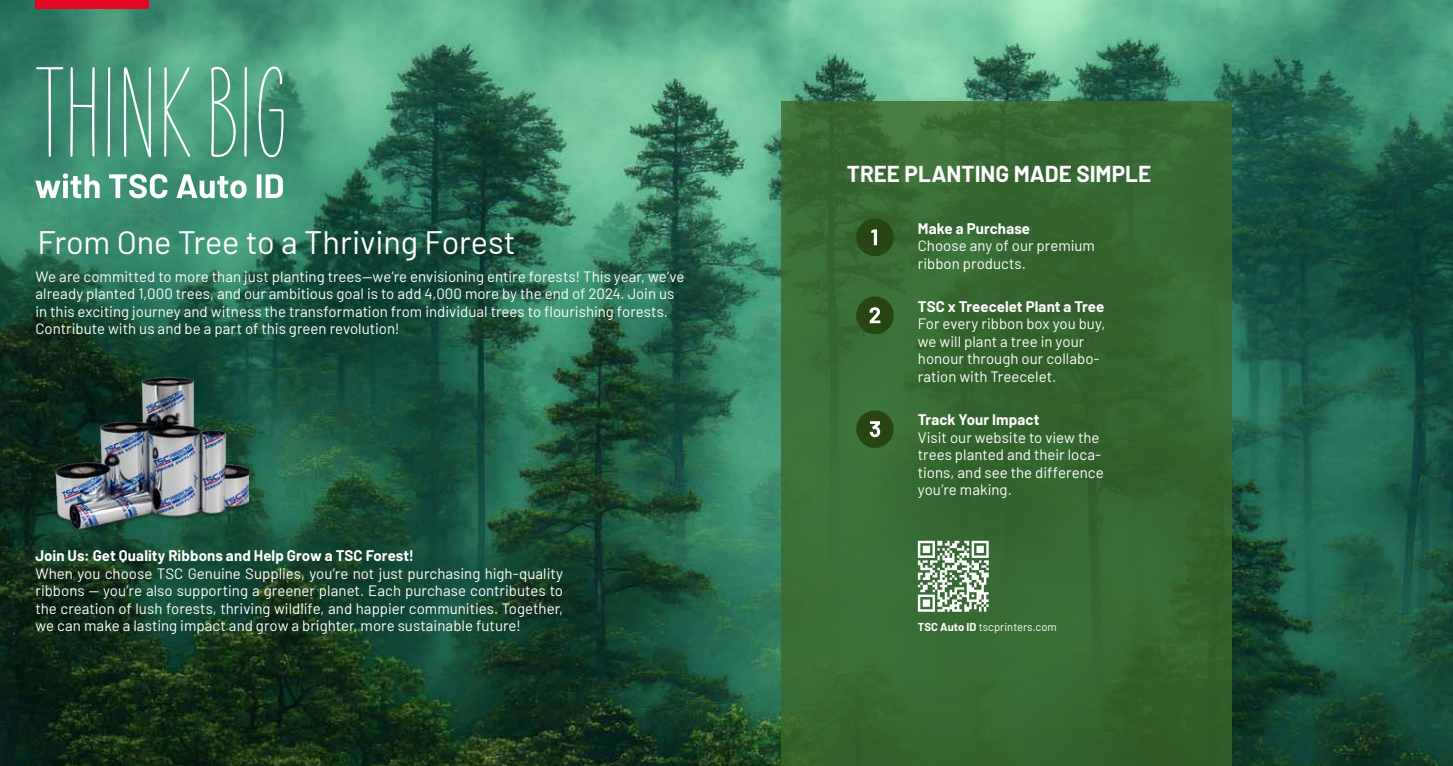
<style>
.page{position:relative;width:1453px;height:766px;background:#fff}
.page>*{position:absolute;margin:0;border:0;box-sizing:border-box;transform-origin:0 0}
.t1{font:32.38px "Barlow";letter-spacing:-.005em;color:#fff}
.t2{font:700 22.5px "Barlow";color:#fff}
.t3{font:15px/17.5px "Barlow";color:#fff}
.t4{font:700 15px "Barlow";letter-spacing:.005em;color:#fff}
.t5{font:11.25px "Barlow";color:#fff}
.s1{font-weight:700}
</style>
<div class="page">
<img style="left:0;top:0;width:1453px;height:765px">
<div style="left:35px;top:0;width:114px;height:9px;background:#e40523"></div>
<svg style="left:36px;top:66px;width:248px;height:92px;background:#5ba389"></svg>
<svg style="left:35px;top:173px;width:248px;height:25px"></svg>
<div style="left:781px;top:101px;width:450px;height:664px;background:linear-gradient(to right,#3b6e37,#34622e)"></div>
<div style="left:856px;top:218px;width:38px;height:38px;background:#284614;border-radius:50%"></div>
<svg style="left:871px;top:229px;width:6px;height:16px"></svg>
<div style="left:856px;top:296px;width:38px;height:38px;background:#284614;border-radius:50%"></div>
<svg style="left:869px;top:307px;width:11px;height:16px"></svg>
<div style="left:856px;top:410px;width:38px;height:38px;background:#284614;border-radius:50%"></div>
<svg style="left:870px;top:421px;width:10px;height:16px"></svg>
<svg style="left:918px;top:540px;width:71px;height:71px"></svg>
<img style="left:20px;top:364px;width:228px;height:175px">
<h1 class="t1" style="left:37px;top:219px;width:480px">From One Tree to a Thriving Forest</h1>
<p class="t3" style="left:35px;top:266px;width:650px">We are committed to more than just planting trees—we’re envisioning entire forests! This year, we’ve already planted 1,000 trees, and our ambitious goal is to add 4,000 more by the end of 2024. Join us in this exciting journey and witness the transformation from individual trees to flourishing forests.<br>Contribute with us and be a part of this green revolution!</p>
<p class="t4" style="left:35px;top:544px;width:380px">Join Us: Get Quality Ribbons and Help Grow a TSC Forest!</p>
<p class="t3" style="left:35px;top:563px;width:529px;text-align:justify">When you choose TSC Genuine Supplies, you’re not just purchasing high-quality ribbons — you’re also supporting a greener planet. Each purchase contributes to the creation of lush forests, thriving wildlife, and happier communities. Together, we can make a lasting impact and grow a brighter, more sustainable future!</p>
<h2 class="t2" style="left:847px;top:157px;width:306px">TREE PLANTING MADE SIMPLE</h2>
<p class="t4" style="left:918px;top:217px;width:114px">Make a Purchase</p>
<p class="t3" style="left:918px;top:236px;width:179px">Choose any of our premium ribbon products.</p>
<p class="t4" style="left:918px;top:295px;width:188px">TSC x Treecelet Plant a Tree</p>
<p class="t3" style="left:918px;top:313px;width:189px">For every ribbon box you buy, we will plant a tree in your honour through our collabo&shy;ration with Treecelet.</p>
<p class="t4" style="left:918px;top:409px;width:123px">Track Your Impact</p>
<p class="t3" style="left:918px;top:427px;width:187px">Visit our website to view the trees planted and their loca&shy;tions, and see the difference you’re making.</p>
<p class="t5" style="left:918px;top:619px;width:140px"><span class="s1">TSC Auto ID</span> tscprinters.com</p>
</div>
